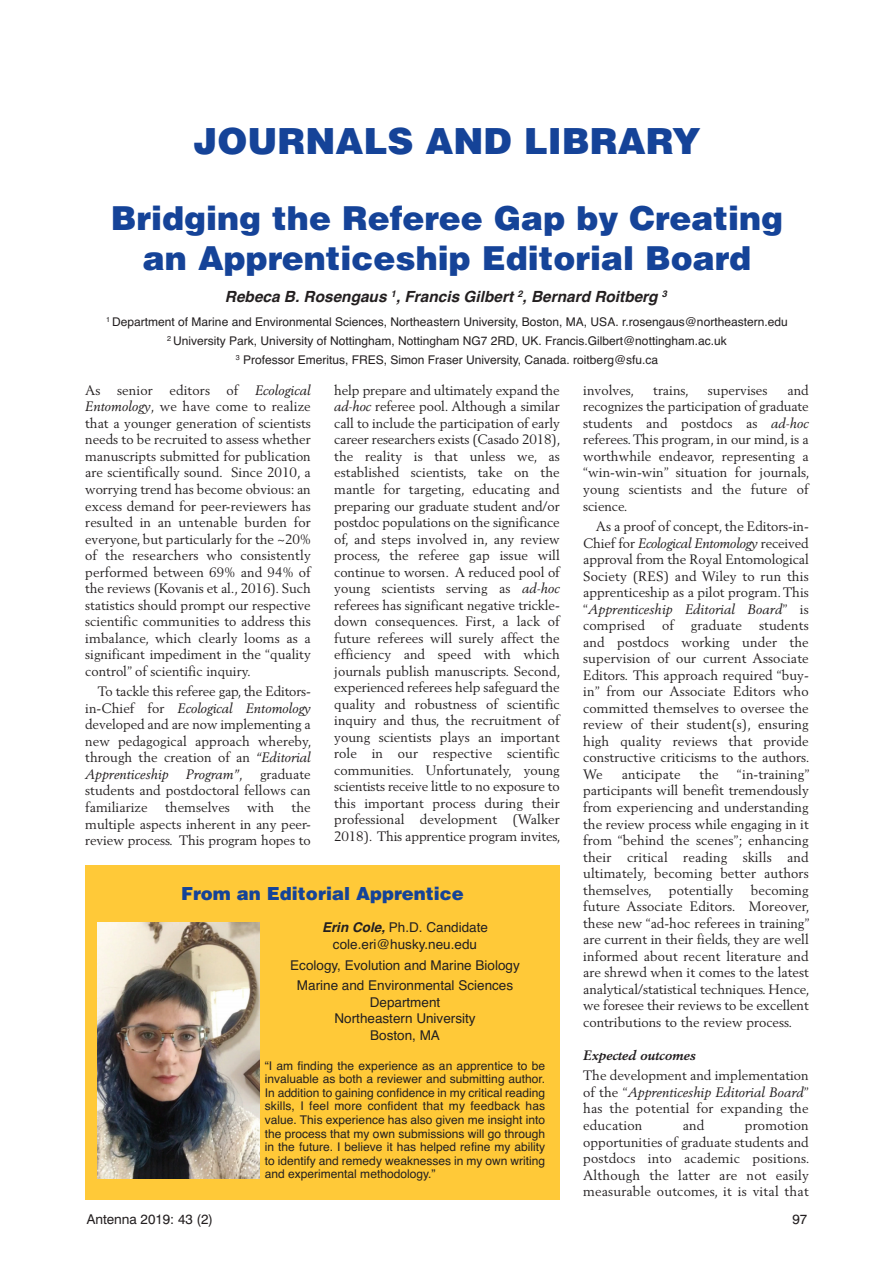
<style>
.page{position:relative;width:894px;height:1264px;background:#fff}
.page>*{position:absolute;margin:0;border:0;box-sizing:border-box;transform-origin:0 0}
.t1{font:900 36px "Helvetica";color:#154398}
.t2{font:900 33px/39.6px "Helvetica";color:#154398;text-align:center}
.t3{font:900 18px "Helvetica";color:#154398}
.t4{font:italic 700 15.3px "Helvetica";color:#231f20}
.t5{font:13.5px/16.5px "Berling";letter-spacing:.005em;color:#231f20;text-align:justify}
.t6{font:13.5px/16.5px "Helvetica";color:#231f20;text-align:center}
.t7{font:13.5px "Swiss 721 BT";color:#231f20}
.t8{font:italic 700 13.5px "Berling";color:#231f20}
.t9{font:italic 13.5px "Berling";letter-spacing:.005em;color:#231f20}
.t10{font:12px/13.5px "Helvetica";color:#231f20;text-align:justify}
.s1{font-style:italic}
.s2{font-style:normal}
.s3{font-weight:700;font-style:italic}
</style>
<div class="page">
<div style="left:85px;top:865px;width:474px;height:334px;background:#ffc938"></div>
<img style="left:98px;top:922px;width:161px;height:255px">
<h1 class="t1" style="left:193px;top:128px;width:508px">JOURNALS AND LIBRARY</h1>
<h2 class="t2" style="left:111px;top:202px;width:673px">Bridging the Referee Gap by Creating an Apprenticeship Editorial Board</h2>
<p class="t4" style="left:225px;top:287px;width:443px">Rebeca B. Rosengaus <sup>1</sup>, Francis Gilbert <sup>2</sup>, Bernard Roitberg <sup>3</sup></p>
<p class="t10" style="left:106px;top:313px;width:682px;line-height:18.6px;text-align:center"><sup>1</sup> Department of Marine and Environmental Sciences, Northeastern University, Boston, MA, USA. r.rosengaus@northeastern.edu<br><sup>2</sup> University Park, University of Nottingham, Nottingham NG7 2RD, UK. Francis.Gilbert@nottingham.ac.uk<br><sup>3</sup> Professor Emeritus, FRES, Simon Fraser University, Canada. roitberg@sfu.ca</p>
<p class="t5" style="left:85px;top:383px;width:227px">As senior editors of <span class="s1">Ecological Entomology</span>, we have come to realize that a younger generation of scientists needs to be recruited to assess whether manuscripts submitted for publication are scientifically sound. Since 2010, a worrying trend has become obvious: an excess demand for peer-reviewers has resulted in an untenable burden for everyone, but particularly for the ~20% of the researchers who consistently performed between 69% and 94% of the reviews (Kovanis et al., 2016). Such statistics should prompt our respective scientific communities to address this imbalance, which clearly looms as a significant impediment in the “quality control” of scientific inquiry.</p>
<p class="t5" style="left:85px;top:684px;width:228px;text-indent:13px">To tackle this referee gap, the Editors&shy;in-Chief for <span class="s1">Ecological Entomology </span>developed and are now implementing a new pedagogical approach whereby, through the creation of an <span class="s1">“Editorial Apprenticeship</span></p>
<p class="t5" style="left:334px;top:383px;width:228px">help prepare and ultimately expand the <span class="s1">ad-hoc</span> referee pool. Although a similar call to include the participation of early career researchers exists (Casado 2018), the reality is that unless we, as established scientists, take on the mantle for targeting, educating and preparing our graduate student and/or postdoc populations on the significance of, and steps involved in, any review process, the referee gap issue will continue to worsen. A reduced pool of young scientists serving as <span class="s1">ad-hoc </span>referees has significant negative trickle&shy;down consequences. First, a lack of future referees will surely affect the efficiency and speed with which journals publish manuscripts. Second, experienced referees help safeguard the quality and robustness of scientific inquiry and thus, the recruitment of young scientists plays an important role in our respective scientific communities. Unfortunately, young scientists receive little to no exposure to this important process during their professional development (Walker 2018). This apprentice program invites,</p>
<p class="t5" style="left:583px;top:383px;width:52px">involves,</p>
<p class="t5" style="left:653px;top:383px;width:37px">trains,</p>
<p class="t5" style="left:707px;top:383px;width:61px">supervises</p>
<p class="t5" style="left:583px;top:383px;width:228px;text-indent:204px">and recognizes the participation of graduate students and postdocs as <span class="s1">ad-hoc </span>referees.This program, in our mind, is a worthwhile endeavor, representing a “win-win-win” situation for journals, young scientists and the future of science.</p>
<p class="t5" style="left:583px;top:519px;width:227px;text-indent:13px">As a proof of concept, the Editors-in-Chief for <span class="s1">Ecological Entomology</span> received approval from the Royal Entomological Society (RES) and Wiley to run this apprenticeship as a pilot program.This “<span class="s1">Apprenticeship Editorial Board</span>” is comprised</p>
<p class="t5" style="left:583px;top:618px;width:228px;text-indent:176px">students and postdocs working under the supervision of our current Associate Editors. This approach required “buy&shy;in” from our Associate Editors who committed themselves to oversee the review of their student(s), ensuring high quality reviews that provide constructive criticisms to the authors.<br>We</p>
<p class="t5" style="left:661px;top:618px;width:13px">of</p>
<p class="t5" style="left:690px;top:618px;width:53px">graduate</p>
<p class="t5" style="left:621px;top:766px;width:60px">anticipate</p>
<p class="t5" style="left:699px;top:766px;width:21px">the</p>
<p class="t5" style="left:85px;top:766px;width:227px;text-indent:175px">graduate students and postdoctoral fellows can familiarize</p>
<p class="t5" style="left:583px;top:766px;width:228px;text-indent:154px">“in-training” participants will benefit tremendously from experiencing and understanding the review process while engaging in it from “behind the scenes”; enhancing their critical reading skills and ultimately, becoming better authors themselves,</p>
<p class="t9" style="left:186px;top:768px;width:58px">Program”<span class="s2">,</span></p>
<p class="t5" style="left:85px;top:799px;width:227px;text-indent:206px">the multiple aspects inherent in any peer&shy;review process. This program hopes to</p>
<p class="t5" style="left:165px;top:799px;width:66px">themselves</p>
<p class="t5" style="left:247px;top:799px;width:28px">with</p>
<p class="t5" style="left:583px;top:882px;width:228px;text-indent:167px">becoming future Associate Editors. Moreover, these new “ad-hoc referees in training” are current in their fields, they are well informed about recent literature and are shrewd when it comes to the latest analytical/statistical techniques. Hence, we foresee their reviews to be excellent contributions to the review process.</p>
<p class="t8" style="left:583px;top:1049px;width:114px">Expected outcomes</p>
<p class="t5" style="left:583px;top:1068px;width:227px">The development and implementation of the “<span class="s1">Apprenticeship Editorial Board</span>” has the potential for expanding the education</p>
<p class="t5" style="left:668px;top:882px;width:66px">potentially</p>
<h3 class="t3" style="left:181px;top:887px;width:284px">From an Editorial Apprentice</h3>
<p class="t6" style="left:322px;top:919px;width:167px"><span class="s3">Erin Cole,</span> Ph.D. Candidate cole.eri@husky.neu.edu</p>
<p class="t6" style="left:290px;top:954px;width:231px;line-height:20.7px">Ecology, Evolution and Marine Biology<br>Marine and Environmental Sciences</p>
<p class="t6" style="left:334px;top:993px;width:143px">Department<br>Northeastern University<br>Boston, MA</p>
<p class="t10" style="left:265px;top:1058px;width:282px">“I am finding the experience as an apprentice to be invaluable as both a reviewer and submitting author.<br>In addition to gaining confidence in my critical reading skills, I feel more confident that my feedback has value. This experience has also given me insight into the process that my own submissions will go through in the future. I believe it has helped refine my ability to identify and remedy weaknesses in my own writing and experimental methodology.”</p>
<p class="t5" style="left:682px;top:1117px;width:23px">and</p>
<p class="t5" style="left:583px;top:1117px;width:228px;text-indent:161px">promotion opportunities of graduate students and postdocs into academic positions.<br>Although the latter are not easily measurable outcomes, it is vital that</p>
<p class="t7" style="left:87px;top:1213px;width:128px">Antenna 2019: 43 (2)</p>
<p class="t7" style="left:792px;top:1213px;width:16px">97</p>
</div>
